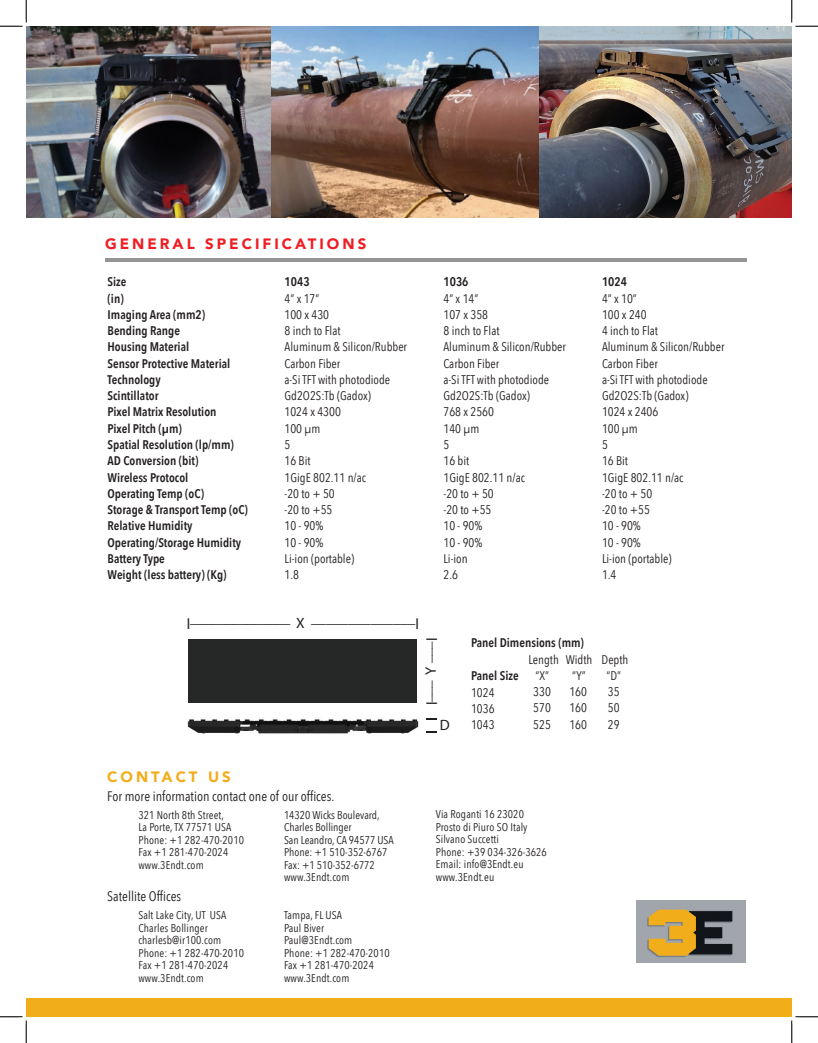
<style>
.page{position:relative;width:818px;height:1043px;background:#fff}
.page>*{position:absolute;margin:0;border:0;box-sizing:border-box;transform-origin:0 0}
.t1{font:15px "Myriad Pro";color:#231f20}
.t2{font:900 15px "Avenir";letter-spacing:.2em;color:#ee1d23}
.t3{font:900 15px "Avenir";letter-spacing:.2em;color:#f2ad1b}
.t4{font:13.75px "Avenir Next Condensed";color:#231f20}
.t5{font:12.5px "Avenir Next Condensed";color:#231f20}
.t6{font:600 12.5px/16.2px "Avenir Next Condensed";color:#231f20}
.t7{font:11.25px/12.5px "Avenir Next Condensed";letter-spacing:.01em;color:#231f20}
.s1{font-weight:700}
.s2{font-weight:400}
</style>
<div class="page">
<div style="left:26px;top:997px;width:765px;height:19px;background:#f2ad1b"></div>
<img style="left:636px;top:900px;width:109px;height:62px">
<img style="left:26px;top:26px;width:245px;height:192px">
<img style="left:271px;top:26px;width:268px;height:192px">
<img style="left:539px;top:26px;width:252px;height:192px">
<hr style="left:105px;top:258px;width:641px;height:3px;background:#969596">
<img style="left:187px;top:718px;width:250px;height:16px">
<div style="left:188px;top:638px;width:229px;height:64px;background:#262727"></div>
<svg style="left:0;top:0;width:27px;height:27px"></svg>
<svg style="left:0;top:1016px;width:27px;height:26px"></svg>
<svg style="left:790px;top:0;width:28px;height:27px"></svg>
<svg style="left:790px;top:1015px;width:28px;height:27px"></svg>
<p class="t2" style="left:105px;top:231px;width:263px">GENERAL SPECIFICATIONS</p>
<p class="t6" style="left:108px;top:273px;width:20px">Size</p>
<p class="t6" style="left:108px;top:290px;width:18px">(in)</p>
<p class="t6" style="left:108px;top:306px;width:99px">Imaging Area (mm2)</p>
<p class="t6" style="left:108px;top:322px;width:74px">Bending Range</p>
<p class="t6" style="left:108px;top:338px;width:83px">Housing Material</p>
<p class="t6" style="left:108px;top:355px;width:124px">Sensor Protective Material</p>
<p class="t6" style="left:108px;top:371px;width:55px">Technology</p>
<p class="t6" style="left:108px;top:387px;width:52px">Scintillator</p>
<p class="t6" style="left:108px;top:403px;width:110px">Pixel Matrix Resolution</p>
<p class="t6" style="left:108px;top:420px;width:76px">Pixel Pitch (µm)</p>
<p class="t6" style="left:108px;top:436px;width:128px">Spatial Resolution (lp/mm)</p>
<p class="t6" style="left:108px;top:452px;width:92px">AD Conversion (bit)</p>
<p class="t6" style="left:108px;top:468px;width:82px">Wireless Protocol</p>
<p class="t6" style="left:108px;top:485px;width:98px">Operating Temp (oC)</p>
<p class="t6" style="left:108px;top:501px;width:142px">Storage &amp; Transport Temp (oC)</p>
<p class="t6" style="left:108px;top:517px;width:86px">Relative Humidity</p>
<p class="t6" style="left:108px;top:533px;width:135px">Operating/Storage Humidity</p>
<p class="t6" style="left:108px;top:550px;width:59px">Battery Type</p>
<p class="t6" style="left:108px;top:566px;width:120px">Weight (less battery) (Kg)</p>
<p class="t6" style="left:284px;top:273px;width:26px">1043</p>
<p class="t5" style="left:284px;top:287px;width:36px">4” x 17”</p>
<p class="t5" style="left:284px;top:304px;width:46px">100 x 430</p>
<p class="t5" style="left:284px;top:320px;width:57px">8 inch to Flat</p>
<p class="t5" style="left:284px;top:336px;width:124px">Aluminum &amp; Silicon/Rubber</p>
<p class="t5" style="left:284px;top:352px;width:57px">Carbon Fiber</p>
<p class="t5" style="left:284px;top:369px;width:107px">a-Si TFT with photodiode</p>
<p class="t5" style="left:284px;top:385px;width:88px">Gd2O2S:Tb (Gadox)</p>
<p class="t5" style="left:284px;top:401px;width:58px">1024 x 4300</p>
<p class="t5" style="left:284px;top:417px;width:37px">100 µm</p>
<p class="t5" style="left:284px;top:434px;width:7px">5</p>
<p class="t5" style="left:284px;top:450px;width:28px">16 Bit</p>
<p class="t5" style="left:284px;top:466px;width:83px">1GigE 802.11 n/ac</p>
<p class="t5" style="left:284px;top:482px;width:52px">-20 to + 50</p>
<p class="t5" style="left:284px;top:499px;width:49px">-20 to +55</p>
<p class="t5" style="left:284px;top:515px;width:40px">10 - 90%</p>
<p class="t5" style="left:284px;top:531px;width:40px">10 - 90%</p>
<p class="t5" style="left:284px;top:547px;width:71px">Li-ion (portable)</p>
<p class="t5" style="left:284px;top:564px;width:16px">1.8</p>
<p class="t1" style="left:187px;top:609px;width:234px">l<span class="s1">______________</span> X ______________l</p>
<p class="t6" style="left:443px;top:273px;width:26px">1036</p>
<p class="t5" style="left:443px;top:287px;width:36px">4” x 14”</p>
<p class="t5" style="left:443px;top:304px;width:46px">107 x 358</p>
<p class="t5" style="left:443px;top:320px;width:57px">8 inch to Flat</p>
<p class="t5" style="left:443px;top:336px;width:124px">Aluminum &amp; Silicon/Rubber</p>
<p class="t5" style="left:443px;top:352px;width:57px">Carbon Fiber</p>
<p class="t5" style="left:443px;top:369px;width:107px">a-Si TFT with photodiode</p>
<p class="t5" style="left:443px;top:385px;width:88px">Gd2O2S:Tb (Gadox)</p>
<p class="t5" style="left:443px;top:401px;width:52px">768 x 2560</p>
<p class="t5" style="left:443px;top:417px;width:37px">140 µm</p>
<p class="t5" style="left:443px;top:434px;width:7px">5</p>
<p class="t5" style="left:443px;top:450px;width:27px">16 bit</p>
<p class="t5" style="left:443px;top:466px;width:83px">1GigE 802.11 n/ac</p>
<p class="t5" style="left:443px;top:482px;width:52px">-20 to + 50</p>
<p class="t5" style="left:443px;top:499px;width:49px">-20 to +55</p>
<p class="t5" style="left:443px;top:515px;width:40px">10 - 90%</p>
<p class="t5" style="left:443px;top:531px;width:40px">10 - 90%</p>
<p class="t5" style="left:443px;top:547px;width:26px">Li-ion</p>
<p class="t5" style="left:443px;top:564px;width:16px">2.6</p>
<p class="t6" style="left:602px;top:273px;width:26px">1024</p>
<p class="t5" style="left:602px;top:287px;width:36px">4” x 10”</p>
<p class="t5" style="left:602px;top:304px;width:46px">100 x 240</p>
<p class="t5" style="left:602px;top:320px;width:57px">4 inch to Flat</p>
<p class="t5" style="left:602px;top:336px;width:124px">Aluminum &amp; Silicon/Rubber</p>
<p class="t5" style="left:602px;top:352px;width:57px">Carbon Fiber</p>
<p class="t5" style="left:602px;top:369px;width:107px">a-Si TFT with photodiode</p>
<p class="t5" style="left:602px;top:385px;width:88px">Gd2O2S:Tb (Gadox)</p>
<p class="t5" style="left:602px;top:401px;width:58px">1024 x 2406</p>
<p class="t5" style="left:602px;top:417px;width:37px">100 µm</p>
<p class="t5" style="left:602px;top:434px;width:7px">5</p>
<p class="t5" style="left:602px;top:450px;width:28px">16 Bit</p>
<p class="t5" style="left:602px;top:466px;width:83px">1GigE 802.11 n/ac</p>
<p class="t5" style="left:602px;top:482px;width:52px">-20 to + 50</p>
<p class="t5" style="left:602px;top:499px;width:49px">-20 to +55</p>
<p class="t5" style="left:602px;top:515px;width:40px">10 - 90%</p>
<p class="t5" style="left:602px;top:531px;width:40px">10 - 90%</p>
<p class="t5" style="left:602px;top:547px;width:71px">Li-ion (portable)</p>
<p class="t5" style="left:602px;top:564px;width:16px">1.4</p>
<p class="t3" style="left:107px;top:763px;width:125px">CONTACT US</p>
<p class="t4" style="left:107px;top:784px;width:228px">For more information contact one of our offices.</p>
<p class="t7" style="left:138px;top:807px;width:94px">321 North 8th Street,<br>La Porte, TX 77571 USA</p>
<p class="t7" style="left:138px;top:832px;width:107px">Phone: +1 282-470-2010</p>
<p class="t7" style="left:138px;top:845px;width:91px">Fax +1 281-470-2024</p>
<p class="t7" style="left:138px;top:857px;width:67px">www.3Endt.com</p>
<p class="t4" style="left:107px;top:884px;width:75px">Satellite Offices</p>
<p class="t7" style="left:138px;top:908px;width:89px">Salt Lake City, UT USA</p>
<p class="t7" style="left:138px;top:920px;width:71px">Charles Bollinger</p>
<p class="t7" style="left:138px;top:933px;width:84px">charlesb@ir100.com</p>
<p class="t7" style="left:138px;top:945px;width:107px">Phone: +1 282-470-2010</p>
<p class="t7" style="left:138px;top:958px;width:91px">Fax +1 281-470-2024</p>
<p class="t7" style="left:138px;top:970px;width:67px">www.3Endt.com</p>
<p class="t7" style="left:284px;top:807px;width:97px">14320 Wicks Boulevard,</p>
<p class="t7" style="left:284px;top:820px;width:111px">Charles Bollinger<br>San Leandro, CA 94577 USA</p>
<p class="t7" style="left:284px;top:845px;width:105px">Phone: +1 510-352-6767</p>
<p class="t7" style="left:284px;top:857px;width:92px">Fax: +1 510-352-6772</p>
<p class="t7" style="left:284px;top:870px;width:67px">www.3Endt.com</p>
<p class="t7" style="left:284px;top:908px;width:59px">Tampa, FL USA</p>
<p class="t7" style="left:284px;top:920px;width:42px">Paul Biver</p>
<p class="t7" style="left:284px;top:933px;width:70px">Paul@3Endt.com</p>
<p class="t7" style="left:284px;top:945px;width:107px">Phone: +1 282-470-2010</p>
<p class="t7" style="left:284px;top:958px;width:91px">Fax +1 281-470-2024</p>
<p class="t7" style="left:284px;top:970px;width:67px">www.3Endt.com</p>
<p class="t1" style="left:416px;top:701px;width:66px;rotate:-90deg">___ Y ___l</p>
<p class="t1" style="left:423px;top:705px;width:5px;rotate:-90deg">l</p>
<p class="t1" style="left:440px;top:715px;width:11px">D</p>
<p class="t6" style="left:471px;top:633px;width:114px">Panel Dimensions (mm)</p>
<p class="t6" style="left:471px;top:667px;width:49px">Panel Size<br><span class="s2">1024</span></p>
<p class="t5" style="left:471px;top:697px;width:25px">1036</p>
<p class="t5" style="left:471px;top:714px;width:25px">1043</p>
<p class="t5" style="left:528px;top:648px;width:101px">Length Width Depth</p>
<p class="t5" style="left:535px;top:664px;width:15px">“X”</p>
<p class="t5" style="left:572px;top:664px;width:15px">“Y”</p>
<p class="t5" style="left:606px;top:664px;width:16px">“D”</p>
<p class="t5" style="left:533px;top:681px;width:19px">330</p>
<p class="t5" style="left:569px;top:681px;width:19px">160</p>
<p class="t5" style="left:607px;top:681px;width:13px">35</p>
<p class="t5" style="left:533px;top:697px;width:19px">570</p>
<p class="t5" style="left:569px;top:697px;width:19px">160</p>
<p class="t5" style="left:607px;top:697px;width:13px">50</p>
<p class="t5" style="left:533px;top:713px;width:19px">525</p>
<p class="t5" style="left:569px;top:713px;width:19px">160</p>
<p class="t5" style="left:607px;top:713px;width:13px">29</p>
<p class="t7" style="left:436px;top:807px;width:93px">Via Roganti 16 23020<br>Prosto di Piuro SO Italy</p>
<p class="t7" style="left:436px;top:832px;width:65px">Silvano Succetti</p>
<p class="t7" style="left:436px;top:845px;width:113px">Phone: +39 034-326-3626<br>Email: info@3Endt.eu</p>
<p class="t7" style="left:436px;top:870px;width:60px">www.3Endt.eu</p>
</div>
